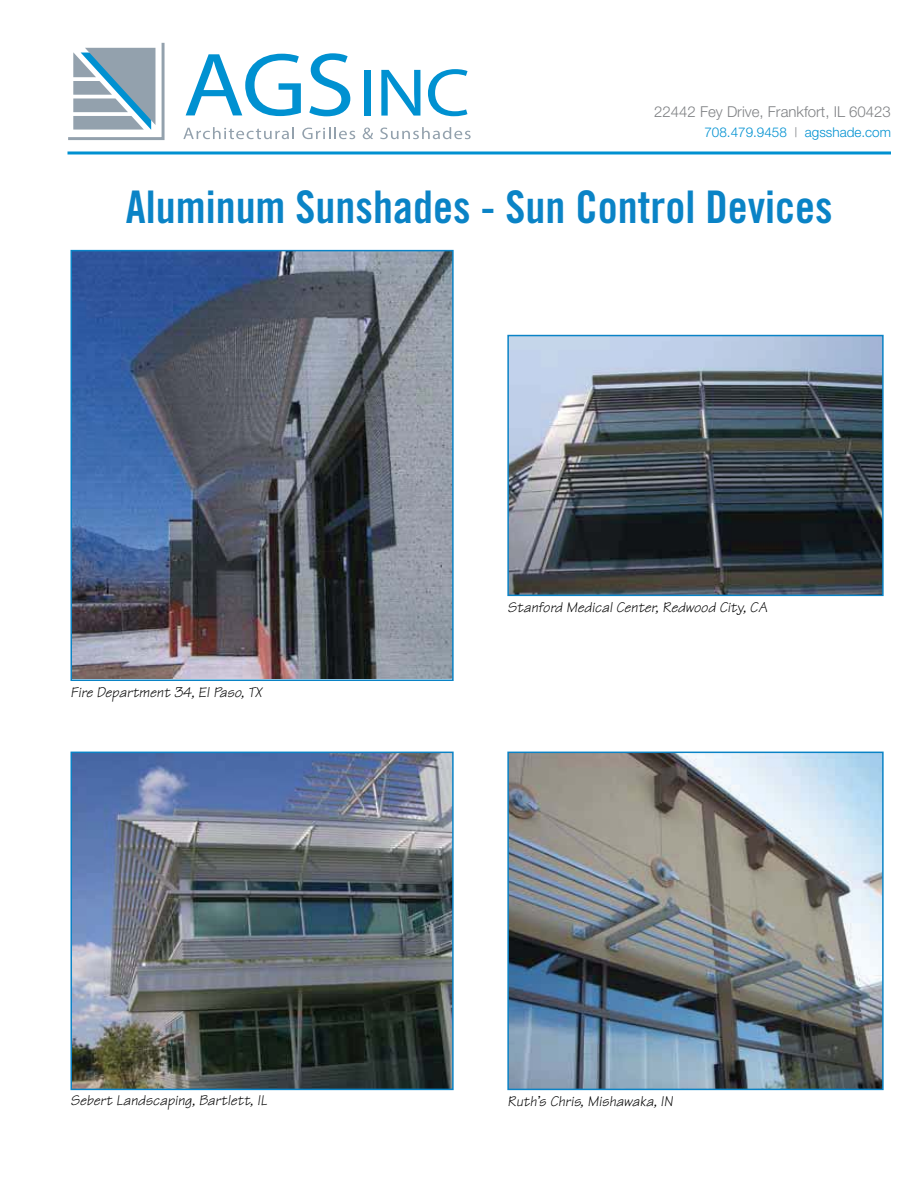
<style>
.page{position:relative;width:918px;height:1188px;background:#fff}
.page>*{position:absolute;margin:0;border:0;box-sizing:border-box;transform-origin:0 0}
.t1{font:45px "Trade Gothic Bold Cond Twenty";color:#0a83c6}
.t2{font:italic 15px "Tekton";color:#000}
.t3{font:300 15px "Helvetica Neue";color:#808285}
.t4{font:300 13.5px "Helvetica Neue";color:#0091d1}
.s1{color:#808285}
</style>
<div class="page">
<svg style="left:68px;top:43px;width:97px;height:97px"></svg>
<svg style="left:186px;top:54px;width:115px;height:62px"></svg>
<svg style="left:309px;top:53px;width:41px;height:63px"></svg>
<div style="left:364px;top:70px;width:7px;height:46px;background:#0091d1"></div>
<svg style="left:381px;top:70px;width:39px;height:46px"></svg>
<svg style="left:428px;top:69px;width:40px;height:47px"></svg>
<svg style="left:183px;top:127px;width:111px;height:12px"></svg>
<svg style="left:302px;top:127px;width:53px;height:12px"></svg>
<svg style="left:363px;top:128px;width:10px;height:11px"></svg>
<svg style="left:380px;top:127px;width:91px;height:12px"></svg>
<hr style="left:68px;top:151px;width:823px;height:3px;background:#0091d1">
<img style="left:73px;top:253px;width:378px;height:425px">
<div style="left:70px;top:250px;width:384px;height:431px;border:2px solid #0a83c6"></div>
<img style="left:73px;top:755px;width:378px;height:332px">
<div style="left:70px;top:752px;width:384px;height:338px;border:2px solid #0a83c6"></div>
<img style="left:510px;top:755px;width:371px;height:332px">
<div style="left:507px;top:752px;width:377px;height:338px;border:2px solid #0a83c6"></div>
<img style="left:510px;top:338px;width:371px;height:255px">
<div style="left:507px;top:335px;width:377px;height:261px;border:2px solid #0a83c6"></div>
<p class="t3" style="left:654px;top:103px;width:238px">22442 Fey Drive, Frankfort, IL 60423</p>
<p class="t4" style="left:704px;top:124px;width:188px">708.479.9458 <span class="s1">|</span> agsshade.com</p>
<h1 class="t1" style="left:126px;top:180px;width:709px">Aluminum Sunshades - Sun Control Devices</h1>
<p class="t2" style="left:70px;top:683px;width:193px">Fire Department 34, El Paso, TX</p>
<p class="t2" style="left:507px;top:598px;width:262px">Stanford Medical Center, Redwood City, CA</p>
<p class="t2" style="left:70px;top:1091px;width:198px">Sebert Landscaping, Bartlett, IL</p>
<p class="t2" style="left:507px;top:1092px;width:167px">Ruth’s Chris, Mishawaka, IN</p>
</div>
